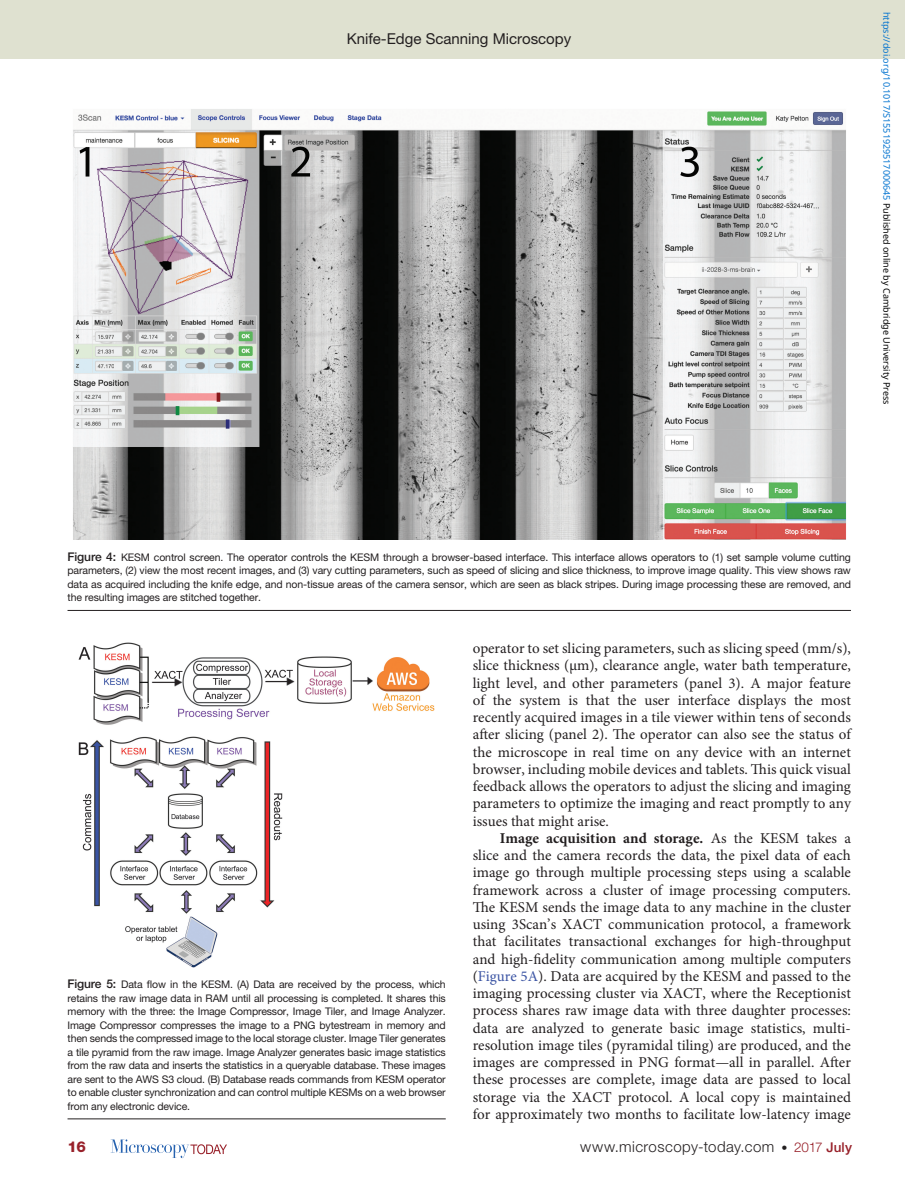
<style>
.page{position:relative;width:905px;height:1188px;background:#fff}
.page>*{position:absolute;margin:0;border:0;box-sizing:border-box;transform-origin:0 0}
.t1{font:15px/17.2px "Minion Pro";color:#231f20;text-align:justify}
.t2{font:300 15px "Helvetica Neue LT Std";letter-spacing:.03em;color:#231f20}
.t3{font:15px "Helvetica Neue LT Std";color:#231f20}
.t4{font:800 15px "Helvetica Neue LT Std";color:#98212a}
.t5{font:10.5px/13.5px "Helvetica Neue LT Std";letter-spacing:-.015em;color:#231f20;text-align:justify}
.t6{font:9px "Noto Sans";color:#0172cf}
.s1{color:#000}
.s2{font-weight:500;font-size:12px}
.s3{font-weight:700}
.s4{color:#3a53a3}
.s5{font-size:12px}
.s6{font-size:13.5px;color:#98212a}
.s7{font-weight:500;font-size:13.5px;color:#98212a}
</style>
<div class="page">
<div style="left:0;top:0;width:904px;height:58px;background:#dfe1d0"></div>
<svg style="left:111px;top:1139px;width:116px;height:19px"></svg>
<img style="left:73px;top:109px;width:773px;height:431px">
<hr style="left:68px;top:610px;width:782px;height:1px;background:#231f20">
<img style="left:79px;top:642px;width:355px;height:325px">
<hr style="left:68px;top:1119px;width:378px;height:1px;background:#231f20">
<p class="t3" style="left:347px;top:30px;width:226px">Knife-Edge Scanning Microscopy</p>
<p class="t6" style="left:893px;top:12px;width:394px;rotate:90deg">https://doi.org/10.1017/S1551929517000645 <span class="s1">Published online by Cambridge University Press</span></p>
<p class="t5" style="left:67px;top:550px;width:785px"><span class="s2">Figure 4:</span> KESM control screen. The operator controls the KESM through a browser-based interface. This interface allows operators to (1) set sample volume cutting parameters, (2) view the most recent images, and (3) vary cutting parameters, such as speed of slicing and slice thickness, to improve image quality. This view shows raw data as acquired including the knife edge, and non-tissue areas of the camera sensor, which are seen as black stripes. During image processing these are removed, and the resulting images are stitched together.</p>
<p class="t5" style="left:68px;top:977px;width:380px"><span class="s2">Figure 5:</span> Data flow in the KESM. (A) Data are received by the process, which retains the raw image data in RAM until all processing is completed. It shares this memory with the three: the Image Compressor, Image Tiler, and Image Analyzer.<br>Image Compressor compresses the image to a PNG bytestream in memory and then sends the compressed image to the local storage cluster. Image Tiler generates a tile pyramid from the raw image. Image Analyzer generates basic image statistics from the raw data and inserts the statistics in a queryable database. These images are sent to the AWS S3 cloud. (B) Database reads commands from KESM operator to enable cluster synchronization and can control multiple KESMs on a web browser from any electronic device.</p>
<p class="t1" style="left:472px;top:640px;width:380px">operator to set slicing parameters, such as slicing speed (mm/s), slice thickness (µm), clearance angle, water bath temperature, light level, and other parameters (panel 3). A major feature of the system is that the user interface displays the most recently acquired images in a tile viewer within tens of seconds after slicing (panel 2). The operator can also see the status of the microscope in real time on any device with an internet browser, including mobile devices and tablets. This quick visual feedback allows the operators to adjust the slicing and imaging parameters to optimize the imaging and react promptly to any issues that might arise.</p>
<p class="t1" style="left:472px;top:830px;width:380px;text-indent:27px"><span class="s3">Image acquisition and storage.</span> As the KESM takes a slice and the camera records the data, the pixel data of each image go through multiple processing steps using a scalable framework across a cluster of image processing computers.<br>The KESM sends the image data to any machine in the cluster using 3Scan’s XACT communication protocol, a framework that facilitates transactional exchanges for high-throughput and high-fidelity communication among multiple computers (<span class="s4">Figure 5A</span>). Data are acquired by the KESM and passed to the imaging processing cluster via XACT, where the Receptionist process shares raw image data with three daughter processes: data are analyzed to generate basic image statistics, multi&shy;resolution image tiles (pyramidal tiling) are produced, and the images are compressed in PNG format—all in parallel. After these processes are complete, image data are passed to local storage via the XACT protocol. A local copy is maintained for approximately two months to facilitate low-latency image</p>
<p class="t4" style="left:68px;top:1138px;width:20px">16</p>
<p class="t2" style="left:580px;top:1137px;width:273px">www.microscopy-today.com <span class="s5">•</span> <span class="s6">2017</span> <span class="s7">July</span></p>
</div>
